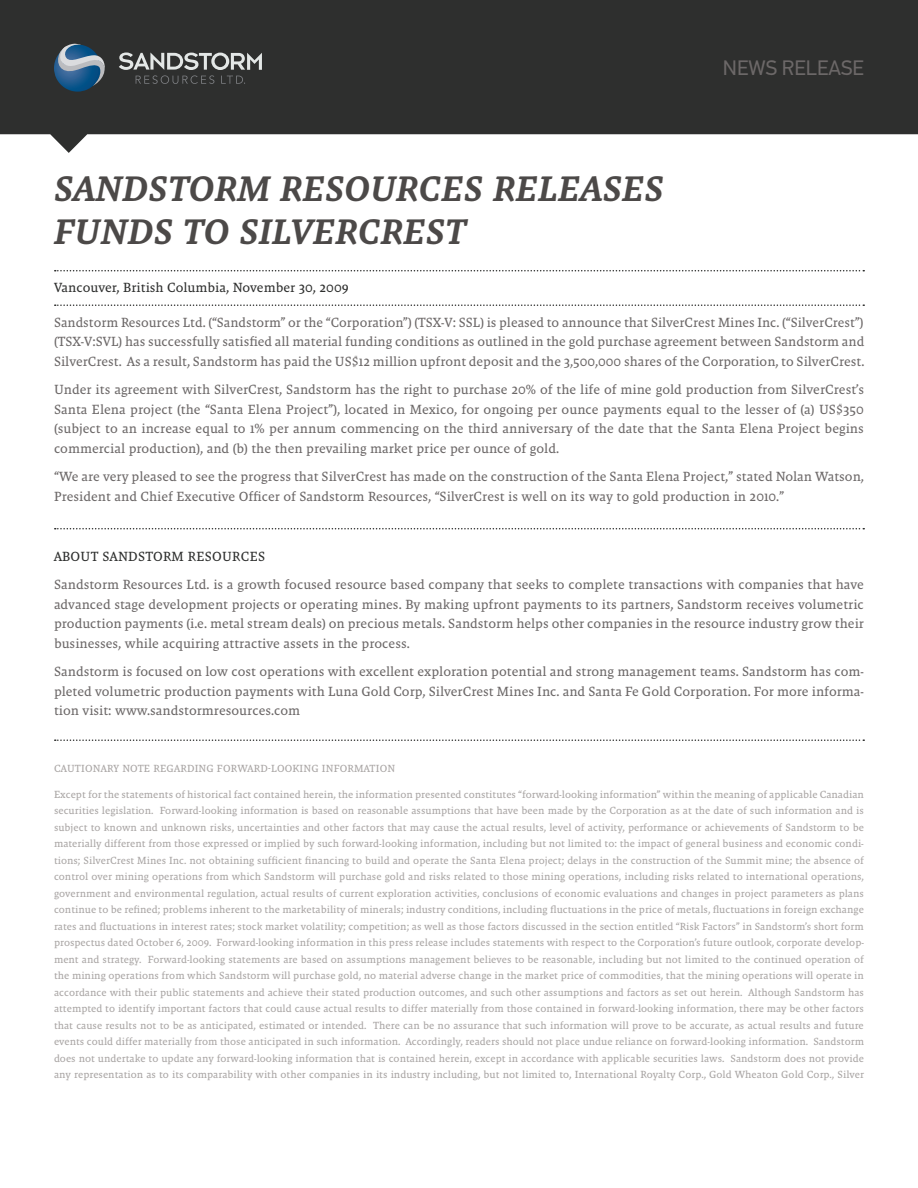
<style>
.page{position:relative;width:918px;height:1188px;background:#fff}
.page>*{position:absolute;margin:0;border:0;box-sizing:border-box;transform-origin:0 0}
.t1{font:italic 36px/43.2px "Malaga OT Med";letter-spacing:.01em;color:#4c4948}
.t2{font:21px "PF Din Text Pro";color:#6c6868}
.t3{font:13.5px/19.5px "Malaga OT";color:#6c6868;text-align:justify}
.t4{font:13.5px "Malaga OT";color:#2e2f2e}
.t5{font:13.5px "Malaga OT";letter-spacing:.02em;color:#2e2f2e}
.t6{font:10.5px/16.5px "Malaga OT";color:#a9a5a4;text-align:justify}
</style>
<div class="page">
<svg style="left:0;top:0;width:918px;height:153px;background:#484948"></svg>
<svg style="left:119px;top:52px;width:143px;height:32px;background:#5d5f5e"></svg>
<svg style="left:54px;top:44px;width:52px;height:48px;background:#496984"></svg>
<svg style="left:55px;top:270px;width:809px;height:1px"></svg>
<svg style="left:55px;top:304px;width:809px;height:2px"></svg>
<svg style="left:55px;top:528px;width:809px;height:1px"></svg>
<svg style="left:55px;top:739px;width:809px;height:2px"></svg>
<h2 class="t2" style="left:723px;top:56px;width:143px">NEWS RELEASE</h2>
<h1 class="t1" style="left:54px;top:167px;width:611px">SANDSTORM RESOURCES RELEASES<br>FUNDS TO SILVERCREST</h1>
<p class="t4" style="left:54px;top:280px;width:296px">Vancouver, British Columbia, November 30, 2009</p>
<p class="t3" style="left:54px;top:313px;width:812px">Sandstorm Resources Ltd. (“Sandstorm” or the “Corporation”) (TSX-V: SSL) is pleased to announce that SilverCrest Mines Inc. (“SilverCrest”) (TSX-V:SVL) has successfully satisfied all material funding conditions as outlined in the gold purchase agreement between Sandstorm and SilverCrest. As a result, Sandstorm has paid the US$12 million upfront deposit and the 3,500,000 shares of the Corporation, to SilverCrest.</p>
<p class="t3" style="left:54px;top:380px;width:812px">Under its agreement with SilverCrest, Sandstorm has the right to purchase 20% of the life of mine gold production from SilverCrest’s Santa Elena project (the “Santa Elena Project”), located in Mexico, for ongoing per ounce payments equal to the lesser of (a) US$350 (subject to an increase equal to 1% per annum commencing on the third anniversary of the date that the Santa Elena Project begins commercial production), and (b) the then prevailing market price per ounce of gold.</p>
<p class="t3" style="left:54px;top:467px;width:811px">“We are very pleased to see the progress that SilverCrest has made on the construction of the Santa Elena Project,” stated Nolan Watson,<br>President and Chief Executive Officer of Sandstorm Resources, “SilverCrest is well on its way to gold production in 2010.”</p>
<p class="t5" style="left:54px;top:549px;width:213px">ABOUT SANDSTORM RESOURCES</p>
<p class="t3" style="left:54px;top:575px;width:812px">Sandstorm Resources Ltd. is a growth focused resource based company that seeks to complete transactions with companies that have advanced stage development projects or operating mines. By making upfront payments to its partners, Sandstorm receives volumetric production payments (i.e. metal stream deals) on precious metals. Sandstorm helps other companies in the resource industry grow their businesses, while acquiring attractive assets in the process.</p>
<p class="t3" style="left:54px;top:662px;width:811px">Sandstorm is focused on low cost operations with excellent exploration potential and strong management teams. Sandstorm has com&shy;pleted volumetric production payments with Luna Gold Corp, SilverCrest Mines Inc. and Santa Fe Gold Corporation. For more informa&shy;tion visit: www.sandstormresources.com</p>
<p class="t6" style="left:54px;top:761px;width:15px">Cautionar</p>
<p class="t6" style="left:114px;top:761px;width:24px">y Note</p>
<p class="t6" style="left:153px;top:761px;width:15px">Regarding</p>
<p class="t6" style="left:217px;top:761px;width:15px">Forward</p>
<p class="t6" style="left:268px;top:761px;width:39px">-Looking</p>
<p class="t6" style="left:322px;top:761px;width:12px">Information</p>
<p class="t6" style="left:54px;top:786px;width:812px">Except for the statements of historical fact contained herein, the information presented constitutes “forward-looking information” within the meaning of applicable Canadian securities legislation. Forward-looking information is based on reasonable assumptions that have been made by the Corporation as at the date of such information and is subject to known and unknown risks, uncertainties and other factors that may cause the actual results, level of activity, performance or achievements of Sandstorm to be materially different from those expressed or implied by such forward-looking information, including but not limited to: the impact of general business and economic condi&shy;tions; SilverCrest Mines Inc. not obtaining sufficient financing to build and operate the Santa Elena project; delays in the construction of the Summit mine; the absence of control over mining operations from which Sandstorm will purchase gold and risks related to those mining operations, including risks related to international operations, government and environmental regulation, actual results of current exploration activities, conclusions of economic evaluations and changes in project parameters as plans continue to be refined; problems inherent to the marketability of minerals; industry conditions, including fluctuations in the price of metals, fluctuations in foreign exchange rates and fluctuations in interest rates; stock market volatility; competition; as well as those factors discussed in the section entitled “Risk Factors” in Sandstorm’s short form prospectus dated October 6, 2009. Forward-looking information in this press release includes statements with respect to the Corporation’s future outlook, corporate develop&shy;ment and strategy. Forward-looking statements are based on assumptions management believes to be reasonable, including but not limited to the continued operation of the mining operations from which Sandstorm will purchase gold, no material adverse change in the market price of commodities, that the mining operations will operate in accordance with their public statements and achieve their stated production outcomes, and such other assumptions and factors as set out herein. Although Sandstorm has attempted to identify important factors that could cause actual results to differ materially from those contained in forward-looking information, there may be other factors that cause results not to be as anticipated, estimated or intended. There can be no assurance that such information will prove to be accurate, as actual results and future events could differ materially from those anticipated in such information. Accordingly, readers should not place undue reliance on forward-looking information. Sandstorm does not undertake to update any forward-looking information that is contained herein, except in accordance with applicable securities laws. Sandstorm does not provide any representation as to its comparability with other companies in its industry including, but not limited to, International Royalty Corp., Gold Wheaton Gold Corp., Silver</p>
</div>
